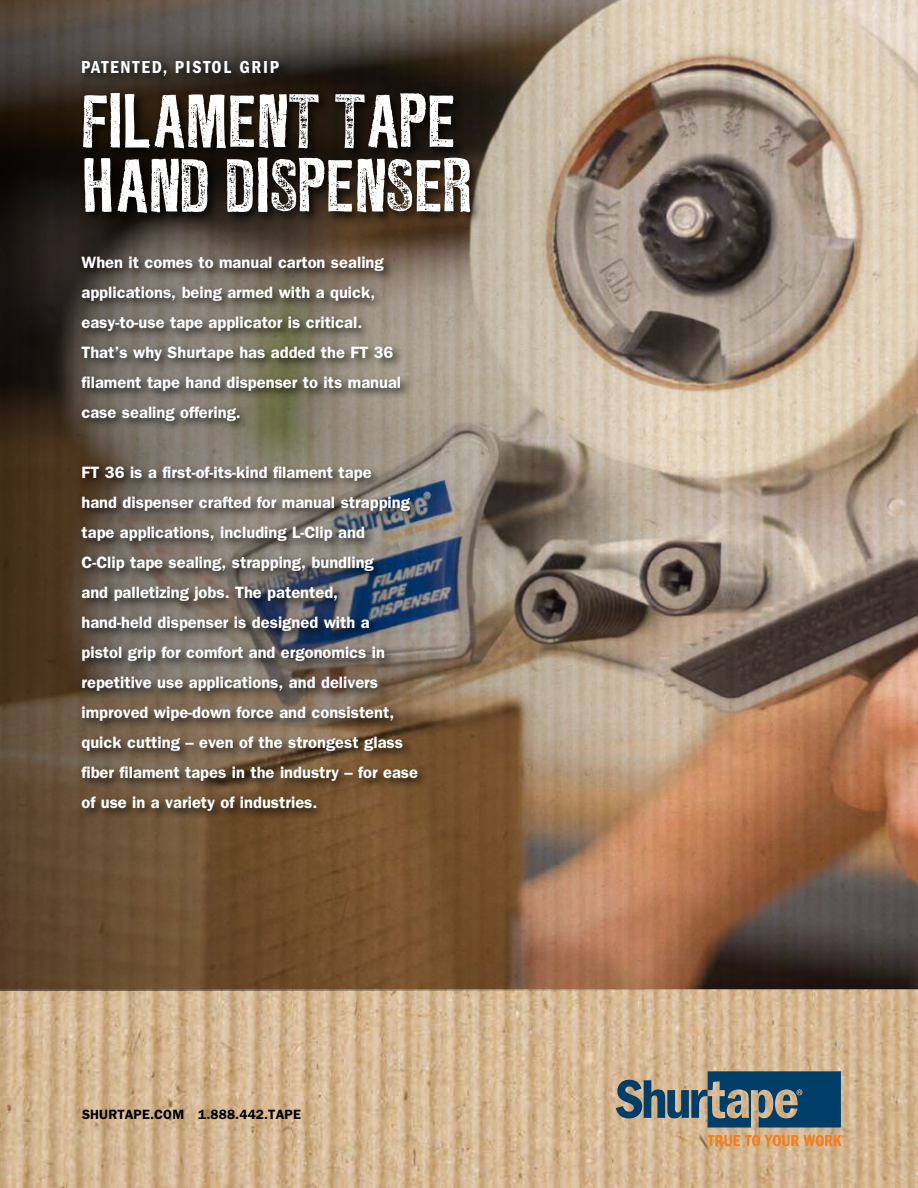
<style>
.page{position:relative;width:918px;height:1188px;background:#fff}
.page>*{position:absolute;margin:0;border:0;box-sizing:border-box;transform-origin:0 0}
.t1{font:67.5px/64.5px "LL Rubber Grotesquecleaned";letter-spacing:-.04em;color:#fff}
.t2{font:600 condensed 18px "Franklin Gothic";letter-spacing:.1em;color:#fff}
.t3{font:600 16.5px/30px "Franklin Gothic";color:#fff}
.t4{font:600 13.5px "Franklin Gothic";letter-spacing:.01em;color:#000}
</style>
<div class="page">
<img style="left:0;top:990px;width:918px;height:198px">
<img style="left:0;top:0;width:918px;height:990px">
<svg style="left:616px;top:1071px;width:225px;height:57px;background:#587079"></svg>
<svg style="left:708px;top:1135px;width:136px;height:11px"></svg>
<div style="left:79px;top:57px;width:213px;height:31px;background:#000;opacity:.75"></div>
<div style="left:80px;top:89px;width:403px;height:136px;background:#000;opacity:.75"></div>
<div style="left:78px;top:253px;width:352px;height:570px;background:#000;opacity:.75"></div>
<p class="t2" style="left:81px;top:57px;width:200px">PATENTED, PISTOL GRIP</p>
<h1 class="t1" style="left:81px;top:91px;width:394px">FILAMENT TAPE<br>HAND DISPENSER</h1>
<p class="t3" style="left:82px;top:247px;width:321px">When it comes to manual carton sealing applications, being armed with a quick, easy-to-use tape applicator is critical.<br>That’s why Shurtape has added the FT 36 filament tape hand dispenser to its manual case sealing offering.</p>
<p class="t3" style="left:82px;top:457px;width:338px">FT 36 is a first-of-its-kind filament tape<br>hand dispenser crafted for manual strapping tape applications, including L-Clip and<br>C-Clip tape sealing, strapping, bundling<br>and palletizing jobs. The patented,<br>hand-held dispenser is designed with a<br>pistol grip for comfort and ergonomics in repetitive use applications, and delivers improved wipe-down force and consistent, quick cutting – even of the strongest glass fiber filament tapes in the industry – for ease of use in a variety of industries.</p>
<p class="t4" style="left:82px;top:1106px;width:220px">SHURTAPE.COM 1.888.442.TAPE</p>
</div>
